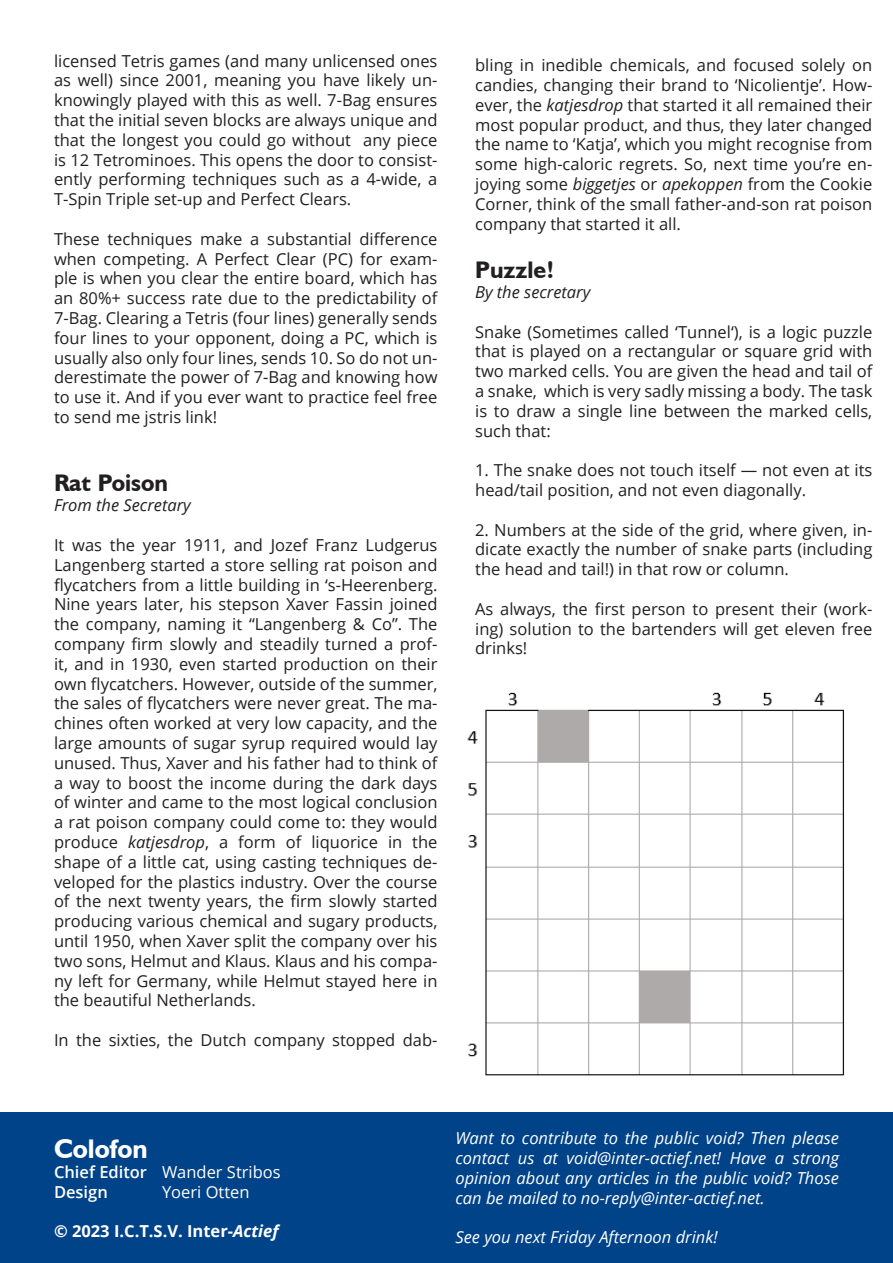
<style>
.page{position:relative;width:893px;height:1263px;background:#fff}
.page>*{position:absolute;margin:0;border:0;box-sizing:border-box;transform-origin:0 0}
.t1{font:700 27px "Humanist 521 BT";color:#fff}
.t2{font:700 24px "Humanist 521 BT";color:#231f20}
.t3{font:16.5px/19.8px "Open Sans";color:#231f20;text-align:justify}
.t4{font:italic 16.5px/19.8px "Open Sans";color:#fff;text-align:justify}
.t5{font:16.5px "Open Sans";color:#fff}
.t6{font:italic 16.5px "Open Sans";color:#231f20}
.t7{font:700 16.5px "Open Sans";color:#fff}
.t8{font:600 16.5px "Open Sans";color:#fff}
.s1{font-style:italic}
.s2{font-weight:600}
</style>
<div class="page">
<img style="left:467px;top:692px;width:377px;height:384px">
<div style="left:0;top:1113px;width:893px;height:150px;background:#004389"></div>
<p class="t3" style="left:54px;top:50px;width:385px">licensed Tetris games (and many unlicensed ones as well) since 2001, meaning you have likely un&shy;knowingly played with this as well. 7-Bag ensures that the initial seven blocks are always unique and that the longest you could go without any piece is 12 Tetrominoes. This opens the door to consist&shy;ently performing techniques such as a 4-wide, a T-Spin Triple set-up and Perfect Clears.</p>
<p class="t3" style="left:54px;top:229px;width:385px">These techniques make a substantial difference when competing. A Perfect Clear (PC) for exam&shy;ple is when you clear the entire board, which has an 80%+ success rate due to the predictability of 7-Bag. Clearing a Tetris (four lines) generally sends four lines to your opponent, doing a PC, which is usually also only four lines, sends 10. So do not un&shy;derestimate the power of 7-Bag and knowing how to use it. And if you ever want to practice feel free to send me jstris link!</p>
<p class="t2" style="left:54px;top:468px;width:115px">Rat Poison</p>
<p class="t6" style="left:54px;top:494px;width:138px">From the Secretary</p>
<p class="t3" style="left:54px;top:535px;width:385px">It was the year 1911, and Jozef Franz Ludgerus Langenberg started a store selling rat poison and flycatchers from a little building in ‘s-Heerenberg.<br>Nine years later, his stepson Xaver Fassin joined the company, naming it “Langenberg &amp; Co”. The company firm slowly and steadily turned a prof&shy;it, and in 1930, even started production on their own flycatchers. However, outside of the summer, the sales of flycatchers were never great. The ma&shy;chines often worked at very low capacity, and the large amounts of sugar syrup required would lay unused. Thus, Xaver and his father had to think of a way to boost the income during the dark days of winter and came to the most logical conclusion a rat poison company could come to: they would produce <span class="s1">katjesdrop</span>, a form of liquorice in the shape of a little cat, using casting techniques de&shy;veloped for the plastics industry. Over the course of the next twenty years, the firm slowly started producing various chemical and sugary products, until 1950, when Xaver split the company over his two sons, Helmut and Klaus. Klaus and his compa&shy;ny left for Germany, while Helmut stayed here in the beautiful Netherlands.</p>
<p class="t3" style="left:54px;top:1030px;width:385px">In the sixties, the Dutch company stopped dab-</p>
<p class="t3" style="left:475px;top:55px;width:399px">bling in inedible chemicals, and focused solely on candies, changing their brand to ‘Nicolientje’. How&shy;ever, the <span class="s1">katjesdrop</span> that started it all remained their most popular product, and thus, they later changed the name to ‘Katja’, which you might recognise from some high-caloric regrets. So, next time you’re en&shy;joying some <span class="s1">biggetjes</span> or <span class="s1">apekoppen</span> from the Cookie Corner, think of the small father-and-son rat poison company that started it all.</p>
<p class="t2" style="left:475px;top:255px;width:80px">Puzzle!</p>
<p class="t6" style="left:475px;top:281px;width:117px">By the secretary</p>
<p class="t3" style="left:475px;top:321px;width:399px">Snake (Sometimes called ‘Tunnel‘), is a logic puzzle that is played on a rectangular or square grid with two marked cells. You are given the head and tail of a snake, which is very sadly missing a body. The task is to draw a single line between the marked cells, such that:</p>
<p class="t3" style="left:475px;top:460px;width:399px">1. The snake does not touch itself — not even at its head/tail position, and not even diagonally.</p>
<p class="t3" style="left:475px;top:519px;width:399px">2. Numbers at the side of the grid, where given, in&shy;dicate exactly the number of snake parts (including the head and tail!) in that row or column.</p>
<p class="t3" style="left:475px;top:598px;width:399px">As always, the first person to present their (work&shy;ing) solution to the bartenders will get eleven free drinks!</p>
<p class="t1" style="left:54px;top:1132px;width:95px">Colofon</p>
<p class="t5" style="left:54px;top:1161px;width:228px"><span class="s2">Chief Editor</span> Wander Stribos</p>
<p class="t8" style="left:54px;top:1180px;width:55px">Design</p>
<p class="t5" style="left:162px;top:1180px;width:89px">Yoeri Otten</p>
<p class="t7" style="left:54px;top:1220px;width:226px">© 2023 I.C.T.S.V. Inter-<span class="s1">Actief</span></p>
<p class="t4" style="left:455px;top:1128px;width:385px">Want to contribute to the public void? Then please contact us at void@inter-actief.net! Have a strong opinion about any articles in the public void? Those can be mailed to no-reply@inter-actief.net.</p>
<p class="t4" style="left:455px;top:1227px;width:264px">See you next Friday Afternoon drink!</p>
</div>
